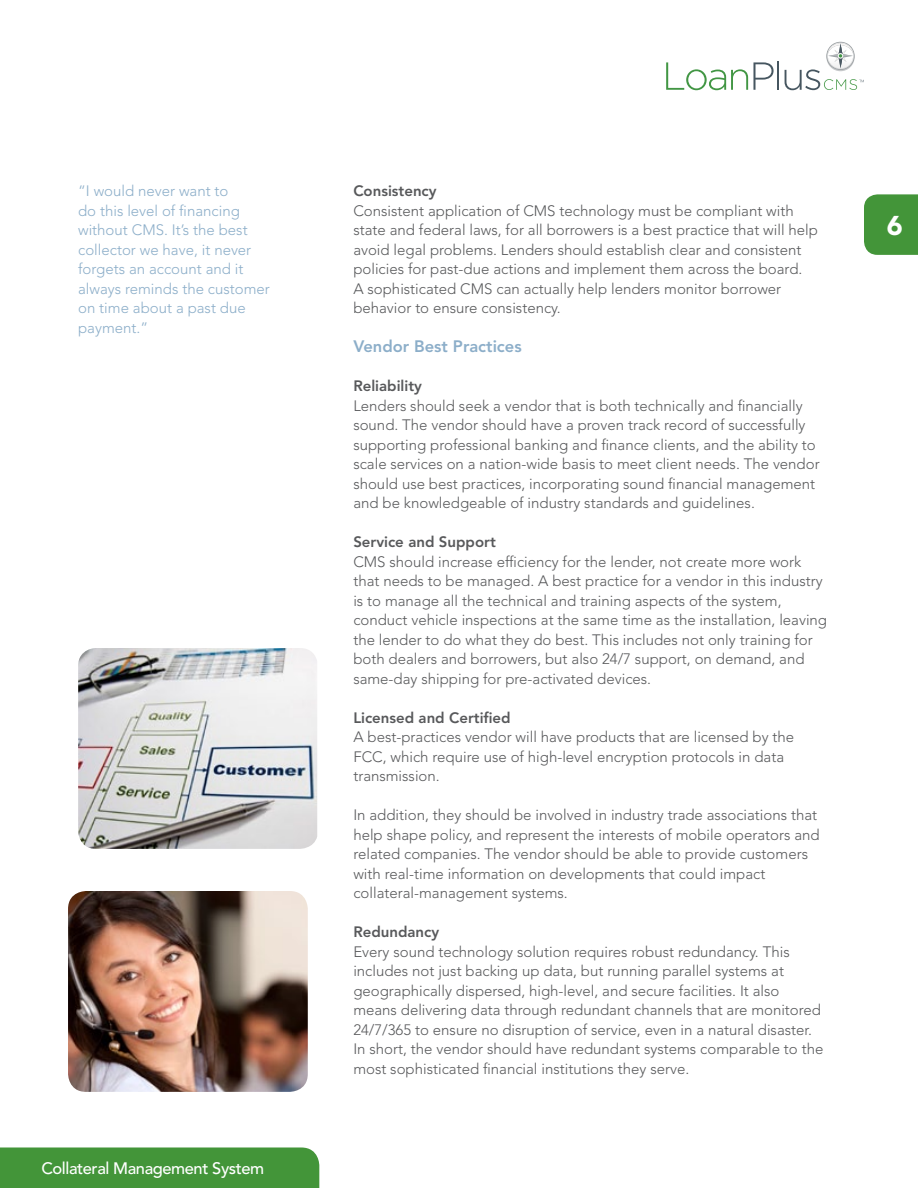
<style>
.page{position:relative;width:918px;height:1188px;background:#fff}
.page>*{position:absolute;margin:0;border:0;box-sizing:border-box;transform-origin:0 0}
.t1{font:900 27px "Avenir LT Std";color:#fff}
.t2{font:500 16.5px "Avenir LT Std";letter-spacing:-.025em;color:#fff}
.t3{font:800 16.5px "Avenir LT Std";color:#8caec9}
.t4{font:300 15px/19.5px "Avenir LT Std";color:#58595b}
.t5{font:300 15px/19.5px "Avenir LT Std";color:#8caec9}
.t6{font:800 15px "Avenir LT Std";color:#58595b}
</style>
<div class="page">
<div style="left:864px;top:194px;width:54px;height:61px;background:#439539"></div>
<img style="left:78px;top:648px;width:239px;height:201px">
<svg style="left:666px;top:62px;width:108px;height:28px"></svg>
<hr style="left:777px;top:61px;width:2px;height:29px;background:#465660">
<div style="left:826px;top:42px;width:29px;height:28px;background:#afb2b5;border-radius:50%"></div>
<svg style="left:785px;top:43px;width:79px;height:47px"></svg>
<div style="left:0;top:1148px;width:319px;height:40px;background:#439539"></div>
<img style="left:68px;top:891px;width:240px;height:201px">
<p class="t5" style="left:78px;top:181px;width:193px">“I would never want to<br>do this level of financing without CMS. It’s the best collector we have, it never forgets an account and it always reminds the customer on time about a past due payment.”</p>
<p class="t2" style="left:41px;top:1159px;width:224px">Collateral Management System</p>
<p class="t6" style="left:353px;top:182px;width:85px">Consistency</p>
<p class="t4" style="left:353px;top:201px;width:466px">Consistent application of CMS technology must be compliant with state and federal laws, for all borrowers is a best practice that will help avoid legal problems. Lenders should establish clear and consistent policies for past-due actions and implement them across the board.<br>A sophisticated CMS can actually help lenders monitor borrower behavior to ensure consistency.</p>
<p class="t3" style="left:353px;top:337px;width:170px">Vendor Best Practices</p>
<p class="t6" style="left:353px;top:377px;width:70px">Reliability</p>
<p class="t4" style="left:353px;top:396px;width:468px">Lenders should seek a vendor that is both technically and financially sound. The vendor should have a proven track record of successfully supporting professional banking and finance clients, and the ability to scale services on a nation-wide basis to meet client needs. The vendor should use best practices, incorporating sound financial management and be knowledgeable of industry standards and guidelines.</p>
<p class="t6" style="left:353px;top:533px;width:144px">Service and Support</p>
<p class="t4" style="left:353px;top:552px;width:475px">CMS should increase efficiency for the lender, not create more work that needs to be managed. A best practice for a vendor in this industry is to manage all the technical and training aspects of the system, conduct vehicle inspections at the same time as the installation, leaving the lender to do what they do best. This includes not only training for both dealers and borrowers, but also 24/7 support, on demand, and same-day shipping for pre-activated devices.</p>
<p class="t6" style="left:353px;top:709px;width:159px">Licensed and Certified</p>
<p class="t4" style="left:353px;top:727px;width:442px">A best-practices vendor will have products that are licensed by the<br>FCC, which require use of high-level encryption protocols in data transmission.</p>
<p class="t4" style="left:353px;top:805px;width:468px">In addition, they should be involved in industry trade associations that help shape policy, and represent the interests of mobile operators and related companies. The vendor should be able to provide customers with real-time information on developments that could impact collateral-management systems.</p>
<p class="t6" style="left:353px;top:923px;width:87px">Redundancy</p>
<p class="t4" style="left:353px;top:942px;width:472px">Every sound technology solution requires robust redundancy. This includes not just backing up data, but running parallel systems at geographically dispersed, high-level, and secure facilities. It also means delivering data through redundant channels that are monitored 24/7/365 to ensure no disruption of service, even in a natural disaster.<br>In short, the vendor should have redundant systems comparable to the most sophisticated financial institutions they serve.</p>
<h1 class="t1" style="left:887px;top:209px;width:17px">6</h1>
</div>
